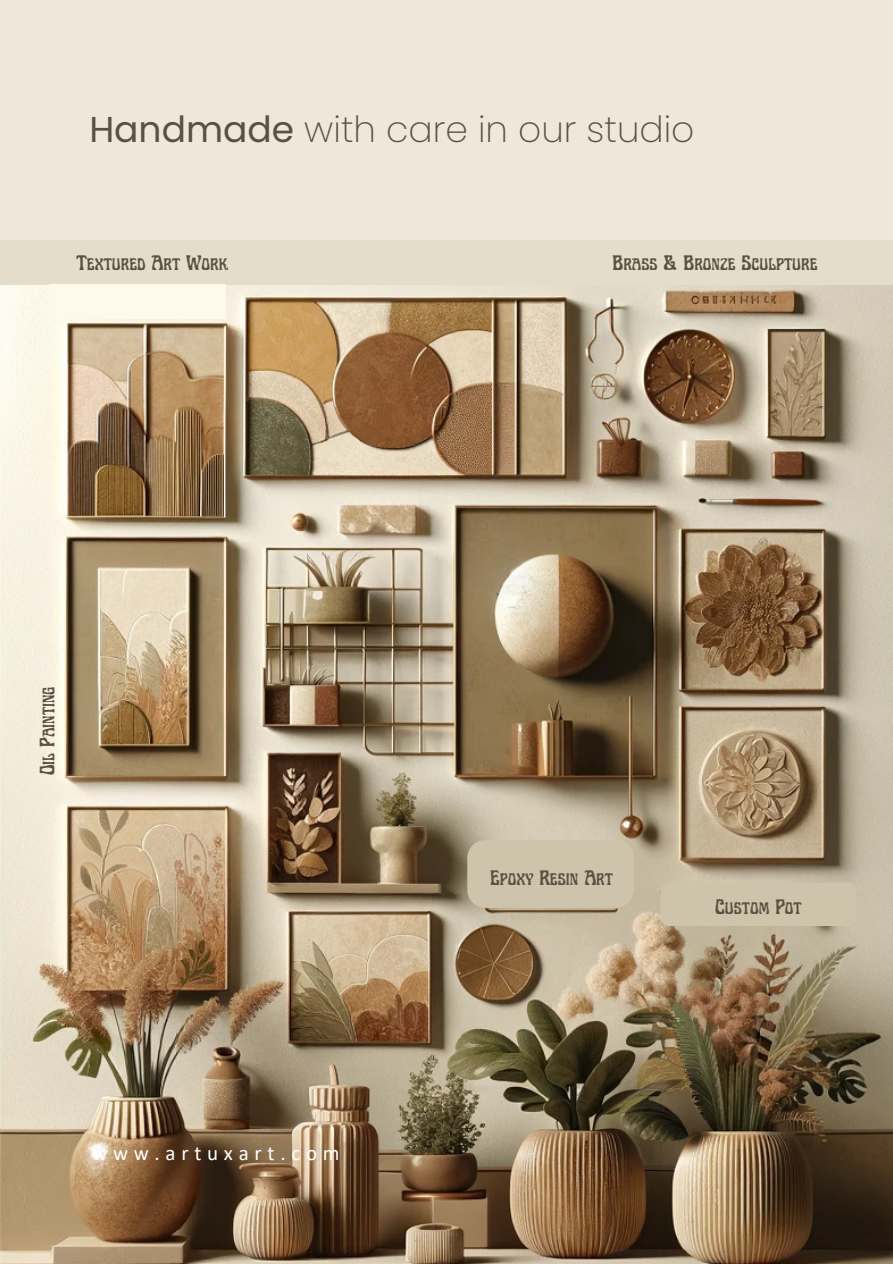
<style>
.page{position:relative;width:893px;height:1264px;background:#fff}
.page>*{position:absolute;margin:0;border:0;box-sizing:border-box;transform-origin:0 0}
.t1{font:200 36px "Poppins";color:#595142}
.t2{font:21px "Art Nuvo Ultra Rough";color:#595142}
.t3{font:21px "Calibri";letter-spacing:.275em;color:#fff}
.s1{font-weight:400}
</style>
<div class="page">
<div style="left:0;top:0;width:892px;height:1263px;background:#efe8da"></div>
<img style="left:0;top:284px;width:892px;height:978px">
<div style="left:0;top:240px;width:892px;height:44px;background:#e4ddcb"></div>
<div style="left:50px;top:284px;width:176px;height:34px;background:#fdfaeb"></div>
<div style="left:467px;top:840px;width:167px;height:67px;background:#cec4ab"></div>
<div style="left:660px;top:882px;width:196px;height:44px;background:#cec4ab"></div>
<p class="t1" style="left:89px;top:104px;width:606px"><span class="s1">Handmade</span> with care in our studio</p>
<p class="t2" style="left:77px;top:254px;width:153px">Textured Art Work</p>
<p class="t2" style="left:612px;top:254px;width:206px">Brass &amp; Bronze Sculpture</p>
<p class="t2" style="left:39px;top:775px;width:90px;rotate:-90deg">Oil Painting</p>
<p class="t3" style="left:92px;top:1143px;width:249px">www.artuxart.com</p>
<p class="t2" style="left:490px;top:868px;width:124px">Epoxy Resin Art</p>
<p class="t2" style="left:715px;top:897px;width:88px">Custom Pot</p>
</div>
